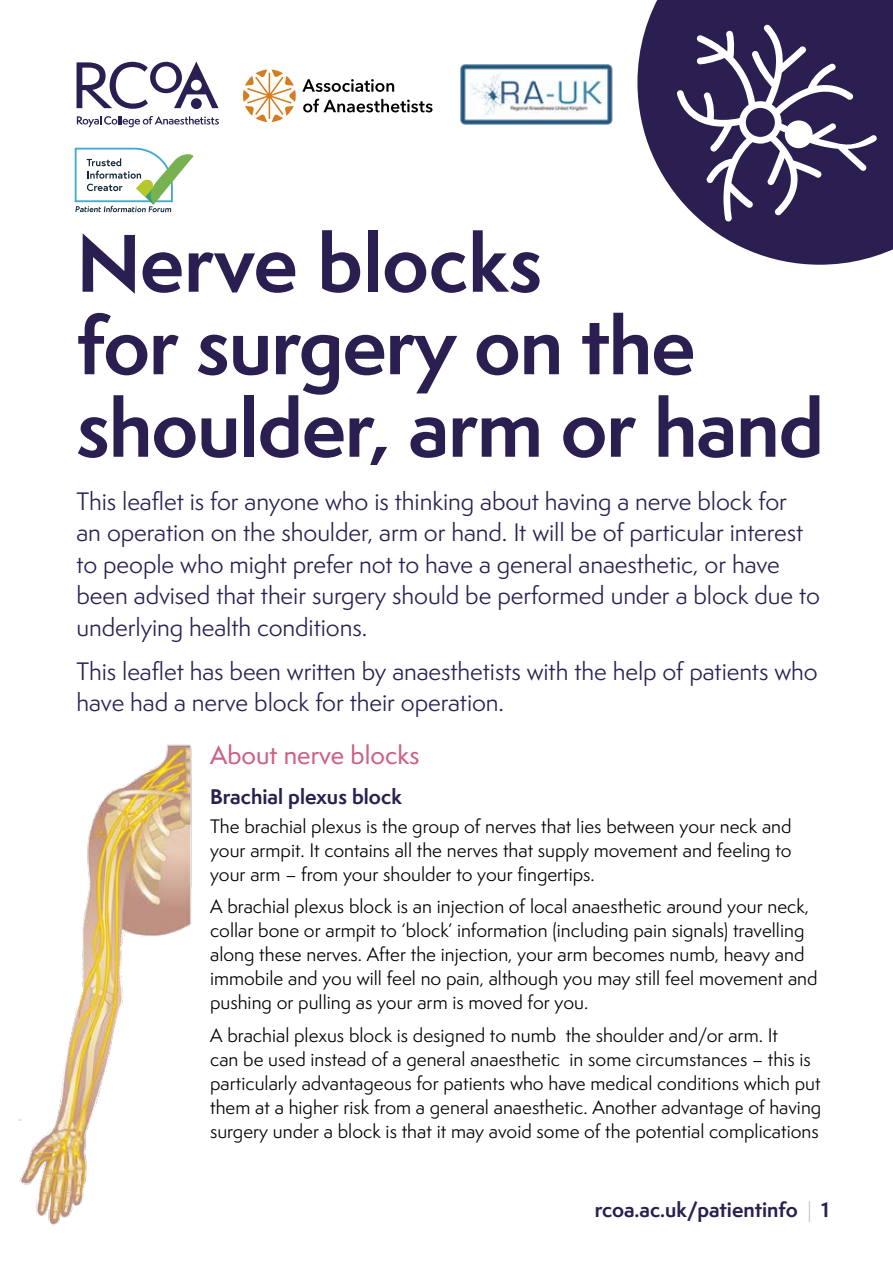
<style>
.page{position:relative;width:893px;height:1263px;background:#fff}
.page>*{position:absolute;margin:0;border:0;box-sizing:border-box;transform-origin:0 0}
.t1{font:700 75px/82.5px "Semplicita Pro";letter-spacing:-.015em;color:#2b1f51}
.t2{font:500 24px "Semplicita Pro";color:#cd6084}
.t3{font:23.25px/31.5px "Semplicita Pro";letter-spacing:-.005em;color:#2b1f51}
.t4{font:700 19.5px "Semplicita Pro";color:#2b1f51}
.t5{font:700 19.35px "Semplicita Pro";color:#2b1f51}
.t6{font:18px/24px "Semplicita Pro";color:#000}
.s1{font-weight:300;color:#b5b6b5}
</style>
<div class="page">
<svg style="left:637px;top:0;width:256px;height:265px;fill:#2b1f51"></svg>
<svg style="left:677px;top:24px;width:200px;height:198px"></svg>
<div style="left:785px;top:120px;width:28px;height:28px;background:#fff;border-radius:50%"></div>
<img style="left:18px;top:744px;width:174px;height:482px">
<svg style="left:77px;top:116px;width:142px;height:11px"></svg>
<svg style="left:77px;top:62px;width:142px;height:47px"></svg>
<svg style="left:243px;top:70px;width:53px;height:52px"></svg>
<svg style="left:303px;top:99px;width:129px;height:13px"></svg>
<svg style="left:302px;top:79px;width:92px;height:13px"></svg>
<img style="left:460px;top:64px;width:153px;height:61px">
<svg style="left:74px;top:147px;width:119px;height:65px"></svg>
<h1 class="t1" style="left:77px;top:221px;width:749px">Nerve blocks<br>for surgery on the shoulder, arm or hand</h1>
<p class="t3" style="left:77px;top:485px;width:745px">This leaflet is for anyone who is thinking about having a nerve block for<br>an operation on the shoulder, arm or hand. It will be of particular interest to people who might prefer not to have a general anaesthetic, or have been advised that their surgery should be performed under a block due to underlying health conditions.</p>
<p class="t3" style="left:77px;top:655px;width:743px">This leaflet has been written by anaesthetists with the help of patients who have had a nerve block for their operation.</p>
<h2 class="t2" style="left:210px;top:738px;width:211px">About nerve blocks</h2>
<p class="t4" style="left:210px;top:782px;width:193px">Brachial plexus block</p>
<p class="t6" style="left:210px;top:814px;width:583px;text-align:justify">The brachial plexus is the group of nerves that lies between your neck and your armpit. It contains all the nerves that supply movement and feeling to your arm – from your shoulder to your fingertips.</p>
<p class="t6" style="left:210px;top:894px;width:609px">A brachial plexus block is an injection of local anaesthetic around your neck, collar bone or armpit to ‘block’ information (including pain signals) travelling along these nerves. After the injection, your arm becomes numb, heavy and immobile and you will feel no pain, although you may still feel movement and pushing or pulling as your arm is moved for you.</p>
<p class="t6" style="left:210px;top:1023px;width:613px">A brachial plexus block is designed to numb the shoulder and/or arm. It<br>can be used instead of a general anaesthetic in some circumstances – this is particularly advantageous for patients who have medical conditions which put them at a higher risk from a general anaesthetic. Another advantage of having surgery under a block is that it may avoid some of the potential complications</p>
<p class="t5" style="left:595px;top:1195px;width:236px">rcoa.ac.uk/patientinfo <span class="s1">|</span> 1</p>
</div>
